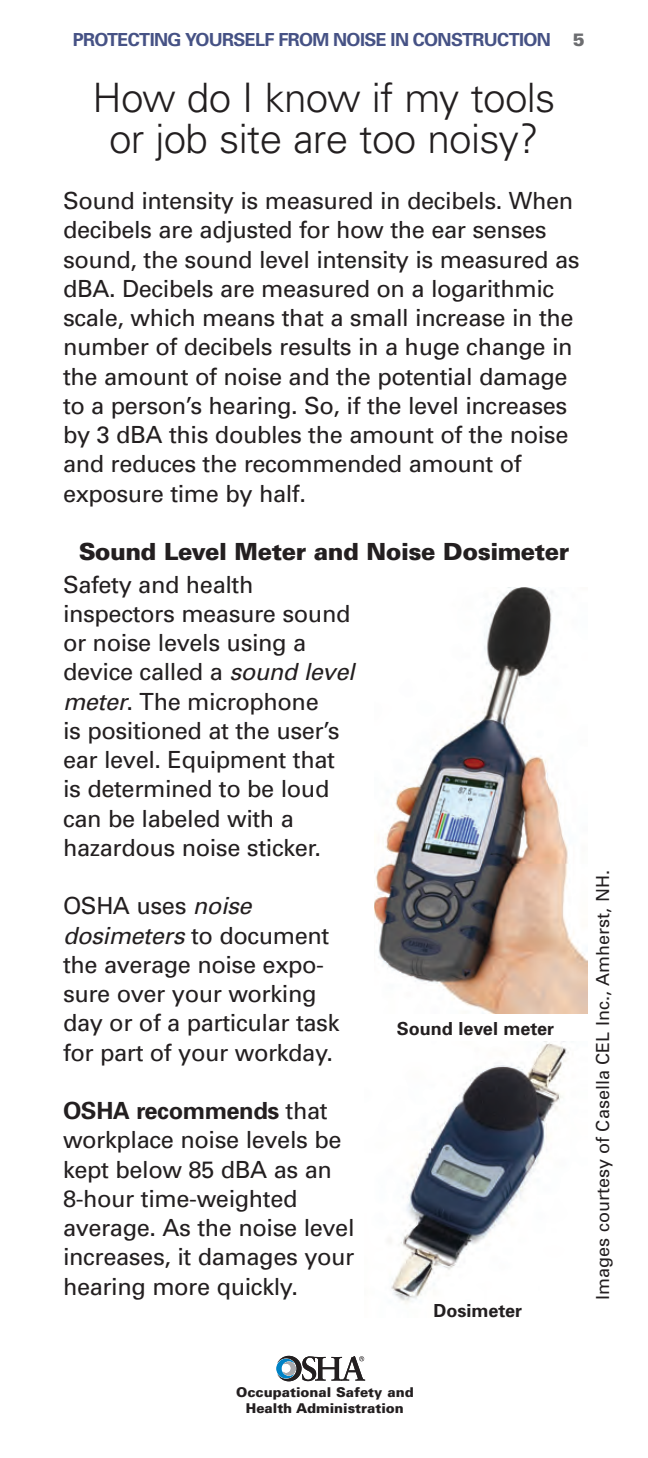
<style>
.page{position:relative;width:648px;height:1458px;background:#fff}
.page>*{position:absolute;margin:0;border:0;box-sizing:border-box;transform-origin:0 0}
.t1{font:300 40.5px/40.5px "Univers";letter-spacing:-.015em;color:#231f20;text-align:center}
.t2{font:23.62px/29.2px "Univers";letter-spacing:-.015em;color:#231f20}
.t3{font:900 23.62px "Univers";letter-spacing:-.02em;color:#231f20}
.t4{font:700 18px "Univers";letter-spacing:-.035em;color:#465285}
.t5{font:18px "Univers";color:#231f20}
.t6{font:700 18px "Univers";color:#231f20}
.t7{font:900 13.5px/16.2px "Univers";color:#231f20;text-align:center}
.s1{font-weight:900;color:#6c6d70}
.s2{font-style:italic}
.s3{font-weight:700}
</style>
<div class="page">
<svg style="left:276px;top:1356px;width:89px;height:25px"></svg>
<img style="left:374px;top:587px;width:213px;height:427px">
<img style="left:389px;top:1043px;width:180px;height:260px">
<p class="t4" style="left:73px;top:33px;width:513px">PROTECTING YOURSELF FROM NOISE IN CONSTRUCTION <span class="s1">5</span></p>
<h1 class="t1" style="left:93px;top:82px;width:464px">How do I know if my tools or job site are too noisy?</h1>
<p class="t2" style="left:63px;top:188px;width:518px">Sound intensity is measured in decibels. When decibels are adjusted for how the ear senses sound, the sound level intensity is measured as dBA. Decibels are measured on a logarithmic scale, which means that a small increase in the number of decibels results in a huge change in the amount of noise and the potential damage to a person’s hearing. So, if the level increases by 3 dBA this doubles the amount of the noise and reduces the recommended amount of exposure time by half.</p>
<p class="t3" style="left:79px;top:543px;width:492px">Sound Level Meter and Noise Dosimeter</p>
<p class="t2" style="left:63px;top:572px;width:293px">Safety and health inspectors measure sound or noise levels using a device called a <span class="s2">sound level meter</span>. The microphone<br>is positioned at the user’s ear level. Equipment that is determined to be loud can be labeled with a hazardous noise sticker.</p>
<p class="t2" style="left:63px;top:894px;width:278px">OSHA uses <span class="s2">noise dosimeters</span> to document the average noise expo&shy;sure over your working day or of a particular task for part of your workday.</p>
<p class="t2" style="left:63px;top:1098px;width:293px"><span class="s3">OSHA recommends</span> that workplace noise levels be kept below 85 dBA as an<br>8-hour time-weighted average. As the noise level increases, it damages your hearing more quickly.</p>
<p class="t6" style="left:397px;top:1022px;width:159px">Sound level meter</p>
<p class="t6" style="left:433px;top:1304px;width:90px">Dosimeter</p>
<p class="t5" style="left:596px;top:1300px;width:431px;rotate:-90deg">Images courtesy of Casella CEL Inc., Amherst, NH.</p>
<p class="t7" style="left:236px;top:1385px;width:179px">Occupational Safety and<br>Health Administration</p>
</div>
